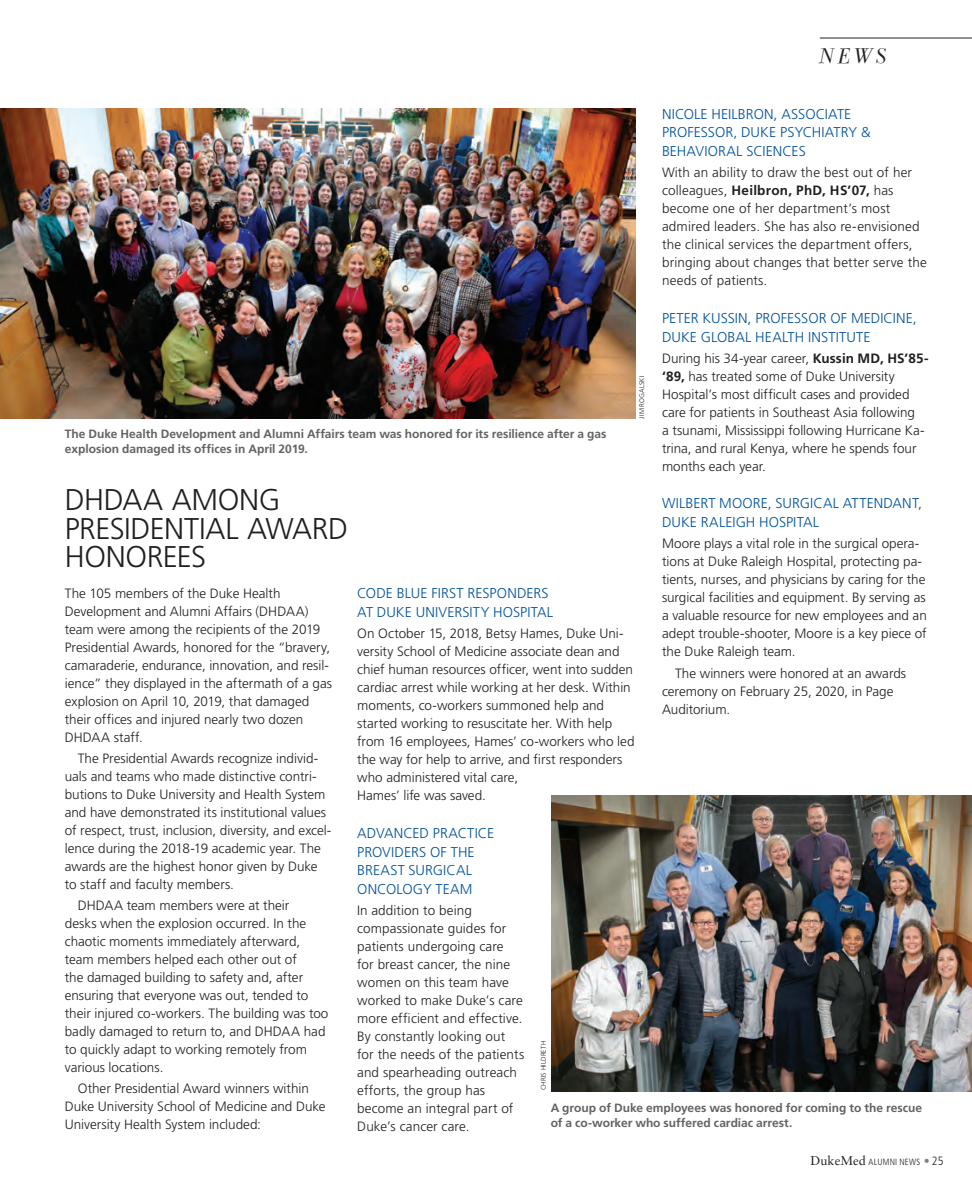
<style>
.page{position:relative;width:972px;height:1188px;background:#fff}
.page>*{position:absolute;margin:0;border:0;box-sizing:border-box;transform-origin:0 0}
.BRIEF_heads{font:300 30px/28.5px "Frutiger LT Pro";letter-spacing:-.015em;color:#231f20}
.dept_headers{font:italic 21px "Bodoni Svty Two ITCTT";color:#231f20}
.SUBHEAD_blue{font:300 14.25px/18.8px "Frutiger LT Pro";letter-spacing:.005em;color:#01529a}
.BRIEF_text{font:300 14.25px/18.8px "Frutiger LT Pro";letter-spacing:.01em;color:#01529a}
.BRIEF_text-2{font:300 13.5px/18px "Frutiger LT Pro";color:#231f20}
.captions{font:700 12px/15px "Frutiger LT Pro";color:#636366}
.t1{font:300 condensed 9px "Frutiger LT Pro";letter-spacing:.025em;color:#231f20}
.PHOTO_CREDITS{font:300 6.75px "Frutiger LT Pro";letter-spacing:.02em;color:#231f20}
.s1{font-weight:700}
.s2{font-family:"Sabon LT Std";font-weight:400;font-stretch:normal;font-size:12.75px}
.s3{font-weight:700;font-stretch:normal;font-size:12px;color:#808285}
.s4{font-size:12px}
</style>
<div class="page">
<hr style="left:820px;top:38px;width:152px;height:1px;background:#231f20">
<img style="left:0;top:108px;width:636px;height:310px">
<img style="left:552px;top:796px;width:420px;height:296px">
<p class="dept_headers" style="left:820px;top:38px;width:68px">NEWS</p>
<p class="SUBHEAD_blue" style="left:662px;top:104px;width:210px">NICOLE HEILBRON, ASSOCIATE<br>PROFESSOR, DUKE PSYCHIATRY &amp;<br>BEHAVIORAL SCIENCES</p>
<p class="BRIEF_text-2" style="left:662px;top:164px;width:266px">With an ability to draw the best out of her colleagues, <span class="s1">Heilbron, PhD, HS’07,</span> has become one of her department’s most admired leaders. She has also re-envisioned the clinical services the department offers, bringing about changes that better serve the needs of patients.</p>
<p class="SUBHEAD_blue" style="left:662px;top:309px;width:256px">PETER KUSSIN, PROFESSOR OF MEDICINE,<br>DUKE GLOBAL HEALTH INSTITUTE</p>
<p class="BRIEF_text-2" style="left:662px;top:349px;width:268px">During his 34-year career, <span class="s1">Kussin MD, HS’85- ‘89,</span> has treated some of Duke University Hospital’s most difficult cases and provided care for patients in Southeast Asia following<br>a tsunami, Mississippi following Hurricane Ka&shy;trina, and rural Kenya, where he spends four months each year.</p>
<p class="SUBHEAD_blue" style="left:662px;top:494px;width:262px">WILBERT MOORE, SURGICAL ATTENDANT,<br>DUKE RALEIGH HOSPITAL</p>
<p class="BRIEF_text-2" style="left:662px;top:535px;width:266px">Moore plays a vital role in the surgical opera&shy;tions at Duke Raleigh Hospital, protecting pa&shy;tients, nurses, and physicians by caring for the surgical facilities and equipment. By serving as a valuable resource for new employees and an adept trouble-shooter, Moore is a key piece of the Duke Raleigh team.</p>
<p class="BRIEF_text-2" style="left:662px;top:664px;width:246px;text-indent:13px">The winners were honored at an awards ceremony on February 25, 2020, in Page<br>Auditorium.</p>
<p class="PHOTO_CREDITS" style="left:638px;top:418px;width:44px;rotate:-90deg">JIM ROGALSKI</p>
<p class="captions" style="left:65px;top:427px;width:543px">The Duke Health Development and Alumni Affairs team was honored for its resilience after a gas explosion damaged its offices in April 2019.</p>
<p class="BRIEF_heads" style="left:65px;top:486px;width:285px">DHDAA AMONG<br>PRESIDENTIAL AWARD<br>HONOREES</p>
<p class="BRIEF_text-2" style="left:65px;top:584px;width:269px">The 105 members of the Duke Health Development and Alumni Affairs (DHDAA) team were among the recipients of the 2019<br>Presidential Awards, honored for the “bravery, camaraderie, endurance, innovation, and resil&shy;ience” they displayed in the aftermath of a gas explosion on April 10, 2019, that damaged their offices and injured nearly two dozen DHDAA staff.</p>
<p class="BRIEF_text-2" style="left:65px;top:749px;width:268px;text-indent:13px">The Presidential Awards recognize individ&shy;uals and teams who made distinctive contri&shy;butions to Duke University and Health System and have demonstrated its institutional values of respect, trust, inclusion, diversity, and excel&shy;lence during the 2018-19 academic year. The awards are the highest honor given by Duke to staff and faculty members.</p>
<p class="BRIEF_text-2" style="left:65px;top:897px;width:265px;text-indent:13px">DHDAA team members were at their<br>desks when the explosion occurred. In the chaotic moments immediately afterward, team members helped each other out of<br>the damaged building to safety and, after ensuring that everyone was out, tended to their injured co-workers. The building was too badly damaged to return to, and DHDAA had to quickly adapt to working remotely from various locations.</p>
<p class="BRIEF_text-2" style="left:65px;top:1080px;width:262px;text-indent:13px">Other Presidential Award winners within<br>Duke University School of Medicine and Duke<br>University Health System included:</p>
<p class="BRIEF_text" style="left:357px;top:584px;width:197px">CODE BLUE FIRST RESPONDERS<br>AT DUKE UNIVERSITY HOSPITAL</p>
<p class="BRIEF_text-2" style="left:357px;top:625px;width:279px">On October 15, 2018, Betsy Hames, Duke Uni&shy;versity School of Medicine associate dean and chief human resources officer, went into sudden cardiac arrest while working at her desk. Within moments, co-workers summoned help and started working to resuscitate her. With help from 16 employees, Hames’ co-workers who led the way for help to arrive, and first responders who administered vital care,<br>Hames’ life was saved.</p>
<p class="SUBHEAD_blue" style="left:357px;top:824px;width:138px">ADVANCED PRACTICE<br>PROVIDERS OF THE<br>BREAST SURGICAL<br>ONCOLOGY TEAM</p>
<p class="BRIEF_text-2" style="left:357px;top:902px;width:169px">In addition to being compassionate guides for patients undergoing care<br>for breast cancer, the nine women on this team have worked to make Duke’s care more efficient and effective.<br>By constantly looking out for the needs of the patients and spearheading outreach efforts, the group has become an integral part of<br>Duke’s cancer care.</p>
<p class="PHOTO_CREDITS" style="left:540px;top:1090px;width:51px;rotate:-90deg">CHRIS HILDRETH</p>
<p class="captions" style="left:551px;top:1100px;width:373px">A group of Duke employees was honored for coming to the rescue of a co-worker who suffered cardiac arrest.</p>
<p class="t1" style="left:811px;top:1157px;width:134px"><span class="s2">DukeMed</span> ALUMNI NEWS <span class="s3">•</span> <span class="s4">25</span></p>
</div>
